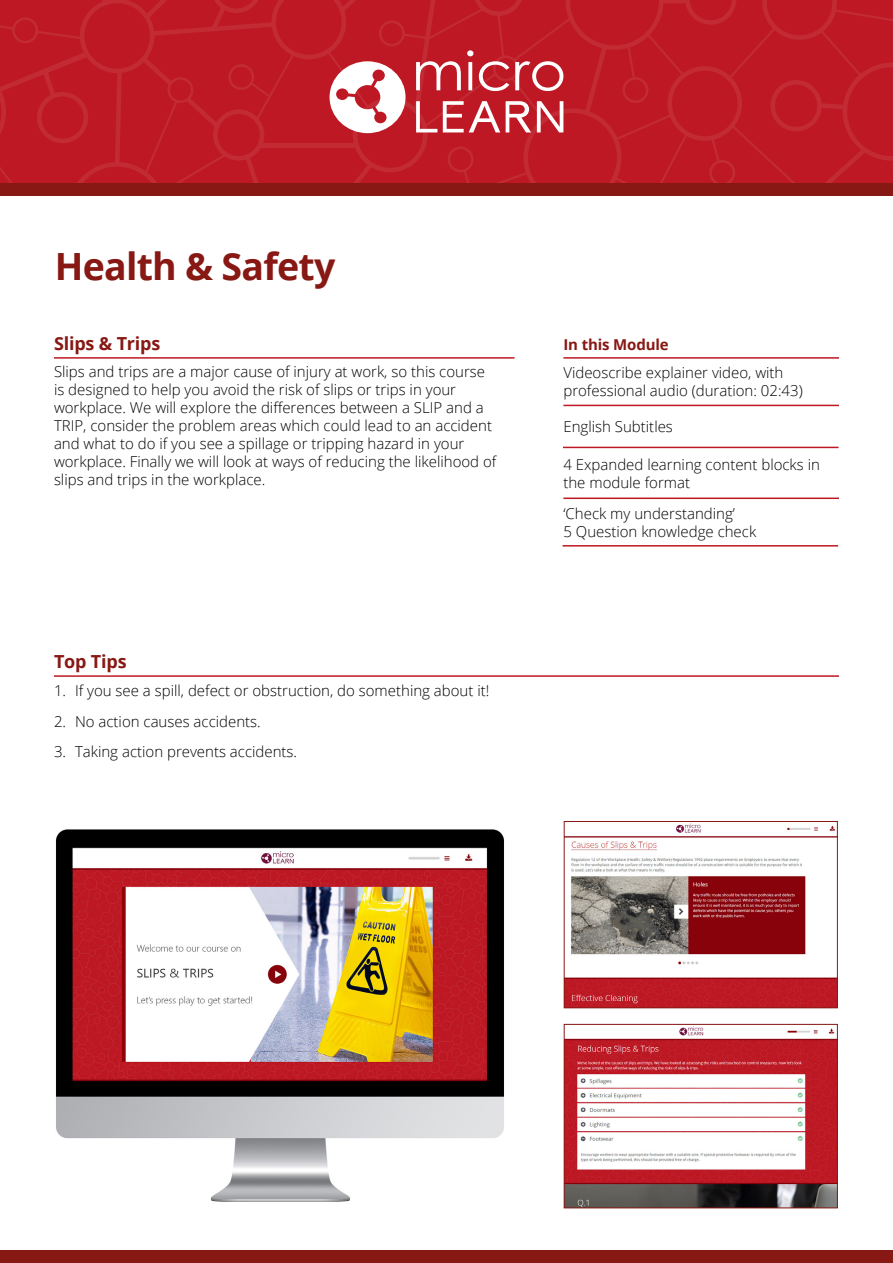
<style>
.page{position:relative;width:893px;height:1263px;background:#fff}
.page>*{position:absolute;margin:0;border:0;box-sizing:border-box;transform-origin:0 0}
.t1{font:700 37.5px "Open Sans";letter-spacing:-.02em;color:#871813}
.t2{font:700 18px "Open Sans";letter-spacing:-.01em;color:#871813}
.t3{font:300 15px/18px "Open Sans";color:#000}
.t4{font:700 15px "Open Sans";letter-spacing:-.01em;color:#871813}
</style>
<div class="page">
<div style="left:0;top:1250px;width:893px;height:13px;background:#871813"></div>
<hr style="left:54px;top:357px;width:460px;height:2px;background:#bd1823">
<hr style="left:563px;top:357px;width:276px;height:2px;background:#bd1823">
<hr style="left:563px;top:405px;width:276px;height:1px;background:#bd1823">
<hr style="left:563px;top:447px;width:275px;height:1px;background:#bd1823">
<hr style="left:563px;top:497px;width:276px;height:2px;background:#bd1823">
<hr style="left:563px;top:545px;width:275px;height:2px;background:#bd1823">
<hr style="left:54px;top:675px;width:785px;height:2px;background:#bd1823">
<div style="left:0;top:184px;width:893px;height:12px;background:#871813"></div>
<svg style="left:0;top:0;width:893px;height:184px"></svg>
<img style="left:566px;top:1026px;width:270px;height:180px">
<div style="left:564px;top:1024px;width:274px;height:184px;border:1px solid #871813"></div>
<img style="left:566px;top:823px;width:270px;height:183px">
<div style="left:564px;top:821px;width:274px;height:187px;border:1px solid #871813"></div>
<img style="left:56px;top:829px;width:448px;height:373px">
<h1 class="t1" style="left:55px;top:240px;width:282px">Health &amp; Safety</h1>
<p class="t2" style="left:54px;top:331px;width:108px">Slips &amp; Trips</p>
<p class="t3" style="left:54px;top:362px;width:444px">Slips and trips are a major cause of injury at work, so this course is designed to help you avoid the risk of slips or trips in your workplace. We will explore the differences between a SLIP and a TRIP, consider the problem areas which could lead to an accident and what to do if you see a spillage or tripping hazard in your workplace. Finally we will look at ways of reducing the likelihood of slips and trips in the workplace.</p>
<p class="t2" style="left:54px;top:649px;width:74px">Top Tips</p>
<p class="t3" style="left:54px;top:681px;width:437px">1. If you see a spill, defect or obstruction, do something about it!</p>
<p class="t3" style="left:54px;top:712px;width:208px">2. No action causes accidents.</p>
<p class="t3" style="left:54px;top:742px;width:245px">3. Taking action prevents accidents.</p>
<p class="t4" style="left:563px;top:334px;width:107px">In this Module</p>
<p class="t3" style="left:563px;top:364px;width:241px">Videoscribe explainer video, with professional audio (duration: 02:43)</p>
<p class="t3" style="left:563px;top:417px;width:111px">English Subtitles</p>
<p class="t3" style="left:563px;top:455px;width:258px">4 Expanded learning content blocks in the module format</p>
<p class="t3" style="left:563px;top:504px;width:194px">‘Check my understanding’<br>5 Question knowledge check</p>
</div>
